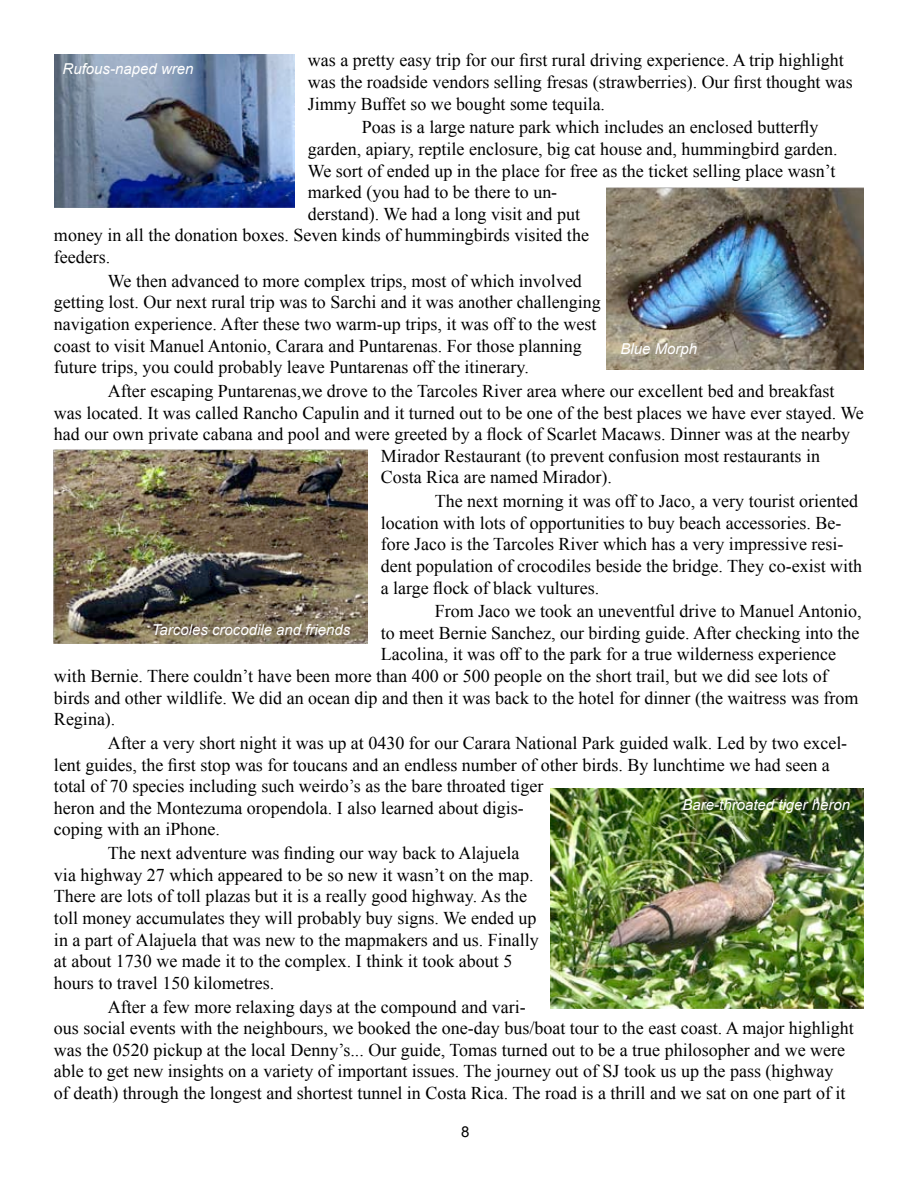
<style>
.page{position:relative;width:918px;height:1188px;background:#fff}
.page>*{position:absolute;margin:0;border:0;box-sizing:border-box;transform-origin:0 0}
.t1{font:18px/21.6px "Times New Roman";color:#000}
.t2{font:italic 15px "Arial";color:#fff}
.t3{font:15px "Arial";color:#000}
</style>
<div class="page">
<img style="left:606px;top:187px;width:258px;height:183px">
<img style="left:54px;top:449px;width:313px;height:195px">
<img style="left:551px;top:789px;width:313px;height:219px">
<img style="left:54px;top:54px;width:240px;height:153px">
<p class="t1" style="left:308px;top:49px;width:546px">was a pretty easy trip for our first rural driving experience. A trip highlight was the roadside vendors selling fresas (strawberries). Our first thought was<br>Jimmy Buffet so we bought some tequila.</p>
<p class="t1" style="left:362px;top:116px;width:458px">Poas is a large nature park which includes an enclosed butterfly</p>
<p class="t1" style="left:308px;top:138px;width:531px">garden, apiary, reptile enclosure, big cat house and, hummingbird garden.</p>
<p class="t1" style="left:308px;top:160px;width:529px">We sort of ended up in the place for free as the ticket selling place wasn’t</p>
<p class="t1" style="left:308px;top:181px;width:251px">marked (you had to be there to un-</p>
<p class="t1" style="left:308px;top:203px;width:274px">derstand). We had a long visit and put</p>
<p class="t1" style="left:54px;top:224px;width:536px">money in all the donation boxes. Seven kinds of hummingbirds visited the</p>
<p class="t1" style="left:54px;top:246px;width:58px">feeders.</p>
<p class="t1" style="left:54px;top:270px;width:548px;text-indent:54px">We then advanced to more complex trips, most of which involved getting lost. Our next rural trip was to Sarchi and it was another challenging navigation experience. After these two warm-up trips, it was off to the west coast to visit Manuel Antonio, Carara and Puntarenas. For those planning future trips, you could probably leave Puntarenas off the itinerary.</p>
<p class="t1" style="left:108px;top:380px;width:728px">After escaping Puntarenas,we drove to the Tarcoles River area where our excellent bed and breakfast</p>
<p class="t1" style="left:54px;top:401px;width:811px">was located. It was called Rancho Capulin and it turned out to be one of the best places we have ever stayed. We</p>
<p class="t1" style="left:54px;top:423px;width:798px">had our own private cabana and pool and were greeted by a flock of Scarlet Macaws. Dinner was at the nearby</p>
<p class="t1" style="left:381px;top:445px;width:441px">Mirador Restaurant (to prevent confusion most restaurants in</p>
<p class="t1" style="left:381px;top:466px;width:233px">Costa Rica are named Mirador).</p>
<p class="t1" style="left:381px;top:490px;width:483px;text-indent:54px">The next morning it was off to Jaco, a very tourist oriented location with lots of opportunities to buy beach accessories. Be&shy;fore Jaco is the Tarcoles River which has a very impressive resi&shy;dent population of crocodiles beside the bridge. They co-exist with a large flock of black vultures.</p>
<p class="t1" style="left:435px;top:600px;width:428px">From Jaco we took an uneventful drive to Manuel Antonio,</p>
<p class="t1" style="left:381px;top:622px;width:480px">to meet Bernie Sanchez, our birding guide. After checking into the</p>
<p class="t1" style="left:381px;top:643px;width:457px">Lacolina, it was off to the park for a true wilderness experience</p>
<p class="t1" style="left:54px;top:665px;width:775px">with Bernie. There couldn’t have been more than 400 or 500 people on the short trail, but we did see lots of</p>
<p class="t1" style="left:54px;top:687px;width:806px">birds and other wildlife. We did an ocean dip and then it was back to the hotel for dinner (the waitress was from</p>
<p class="t1" style="left:54px;top:708px;width:63px">Regina).</p>
<p class="t1" style="left:54px;top:732px;width:795px;text-indent:54px">After a very short night it was up at 0430 for our Carara National Park guided walk. Led by two excel&shy;lent guides, the first stop was for toucans and an endless number of other birds. By lunchtime we had seen a total of 70 species including such weirdo’s as the bare throated tiger<br>heron and the Montezuma oropendola. I also learned about digis-<br>coping with an iPhone.</p>
<p class="t1" style="left:54px;top:842px;width:486px;text-indent:54px">The next adventure was finding our way back to Alajuela via highway 27 which appeared to be so new it wasn’t on the map.<br>There are lots of toll plazas but it is a really good highway. As the toll money accumulates they will probably buy signs. We ended up in a part of Alajuela that was new to the mapmakers and us. Finally at about 1730 we made it to the complex. I think it took about 5 hours to travel 150 kilometres.</p>
<p class="t1" style="left:54px;top:995px;width:801px;text-indent:54px">After a few more relaxing days at the compound and vari-<br>ous social events with the neighbours, we booked the one-day bus/boat tour to the east coast. A major highlight was the 0520 pickup at the local Denny’s... Our guide, Tomas turned out to be a true philosopher and we were able to get new insights on a variety of important issues. The journey out of SJ took us up the pass (highway<br>of death) through the longest and shortest tunnel in Costa Rica. The road is a thrill and we sat on one part of it</p>
<p class="t2" style="left:63px;top:59px;width:132px">Rufous-naped wren</p>
<p class="t2" style="left:621px;top:339px;width:78px">Blue Morph</p>
<p class="t2" style="left:152px;top:620px;width:200px">Tarcoles crocodile and friends</p>
<p class="t2" style="left:683px;top:795px;width:169px">Bare-throated tiger heron</p>
<p class="t3" style="left:461px;top:1122px;width:10px">8</p>
</div>
